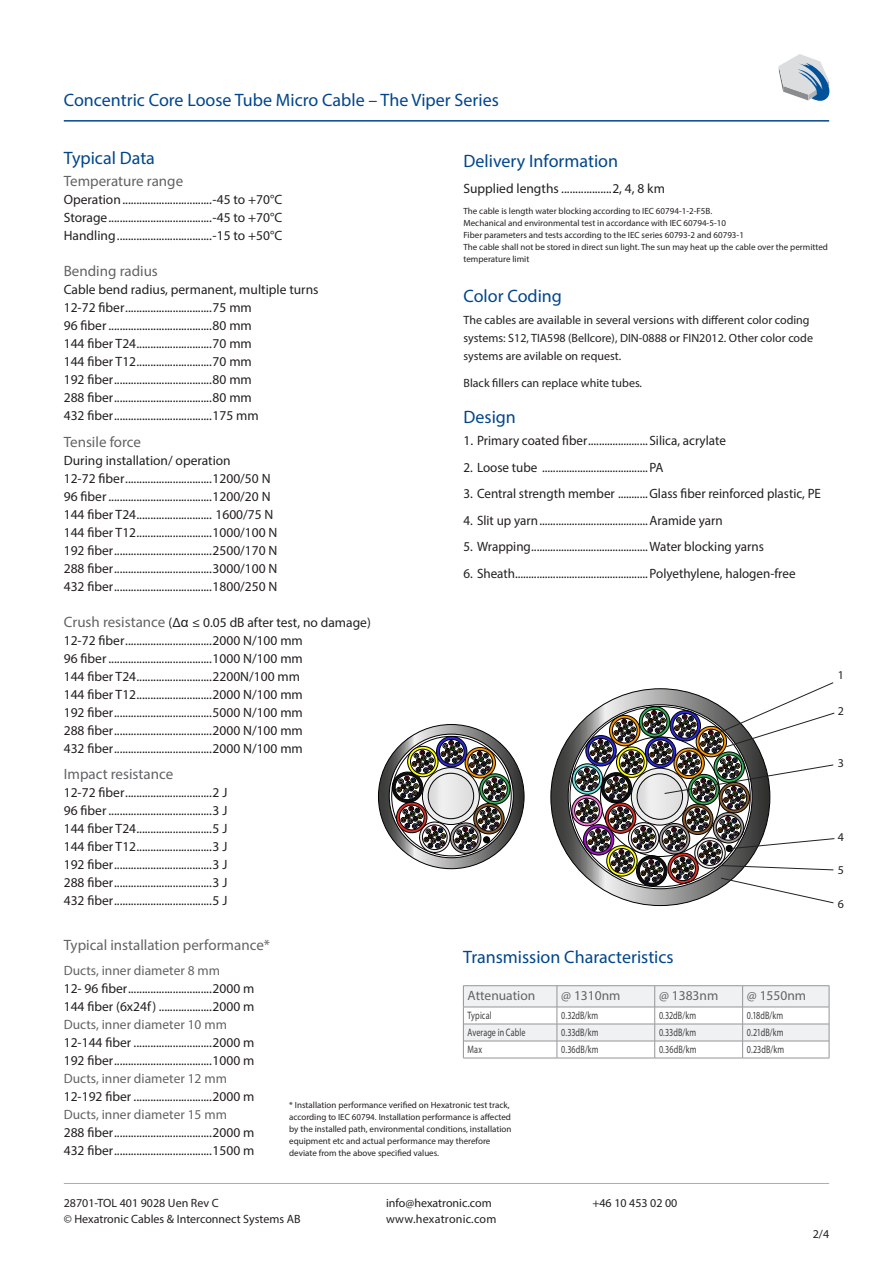
<style>
.page{position:relative;width:893px;height:1263px;background:#fff}
.page>*{position:absolute;margin:0;border:0;box-sizing:border-box;transform-origin:0 0}
.underrubrik_blå{font:18px "Myriad Pro";color:#01468c}
.Brödtext{font:18px "Myriad Pro";color:#01468c}
.underrubrik_grå_mind{font:15px "Myriad Pro";color:#636366}
.Brödtext-2{font:15px "Myriad Pro";color:#636366}
.Brödtext-3{font:13.5px/18px "Myriad Pro";color:#231f20}
.Tabellrubrik{font:13.5px "Myriad Pro";color:#636366}
.Brödtext-4{font:12px/18px "Myriad Pro";color:#231f20}
.fotnottext{font:12px "Myriad Pro";color:#231f20}
.fotnottext-2{font:12px "Myriad Pro";letter-spacing:.02em;color:#231f20}
.Tabell_brödtext{font:10.8px "Myriad Pro";letter-spacing:.01em;color:#3e3e3f;scale:.75 1}
.Brödtext_fotnot_lite{font:9px/12px "Myriad Pro";color:#231f20}
.Brödtext-5{font:9px/12px "Myriad Pro";color:#231f20}
.s1{font-size:15px;color:#636366}
.s2{font-family:"Arial"}
.s3{color:#636366}
</style>
<div class="page">
<svg style="left:378px;top:724px;width:146px;height:145px"></svg>
<div style="left:483px;top:836px;width:7px;height:7px;border:1px solid #000;border-radius:50%"></div>
<svg style="left:551px;top:727px;width:130px;height:178px"></svg>
<svg style="left:572px;top:764px;width:31px;height:30px"></svg>
<div style="left:572px;top:764px;width:31px;height:30px;border:1px solid #000;border-radius:50%"></div>
<div style="left:575px;top:766px;width:25px;height:26px;border:1px solid #000;border-radius:50%"></div>
<svg style="left:572px;top:795px;width:30px;height:31px"></svg>
<div style="left:572px;top:795px;width:30px;height:31px;border:1px solid #000;border-radius:50%"></div>
<div style="left:574px;top:798px;width:26px;height:25px;border:1px solid #000;border-radius:50%"></div>
<svg style="left:779px;top:54px;width:50px;height:47px"></svg>
<hr style="left:64px;top:120px;width:765px;height:2px;background:#01468c">
<hr style="left:64px;top:1183px;width:765px;height:1px;background:#adaeb2">
<hr style="left:463px;top:985px;width:94px;height:1px;background:#939598">
<hr style="left:557px;top:985px;width:98px;height:1px;background:#939598">
<hr style="left:655px;top:985px;width:88px;height:1px;background:#939598">
<hr style="left:743px;top:985px;width:86px;height:1px;background:#939598">
<hr style="left:463px;top:1058px;width:94px;height:1px;background:#939598">
<hr style="left:557px;top:1058px;width:98px;height:1px;background:#939598">
<hr style="left:655px;top:1058px;width:88px;height:1px;background:#939598">
<hr style="left:743px;top:1058px;width:86px;height:1px;background:#939598">
<svg style="left:463px;top:986px;width:367px;height:72px"></svg>
<svg style="left:576px;top:682px;width:259px;height:222px"></svg>
<p class="underrubrik_blå" style="left:64px;top:89px;width:437px">Concentric Core Loose Tube Micro Cable – The Viper Series</p>
<p class="underrubrik_blå" style="left:64px;top:147px;width:93px">Typical Data</p>
<p class="underrubrik_grå_mind" style="left:64px;top:172px;width:121px">Temperature range</p>
<p class="Brödtext-3" style="left:64px;top:190px;width:220px;text-align:justify">Operation................................-45 to +70°C Storage.....................................-45 to +70°C Handling..................................-15 to +50°C</p>
<p class="Brödtext-2" style="left:64px;top:262px;width:96px">Bending radius</p>
<p class="Brödtext-3" style="left:64px;top:280px;width:256px">Cable bend radius, permanent, multiple turns 12-72 fiber...............................75 mm<br>96 fiber.....................................80 mm<br>144 fiber T24...........................70 mm<br>144 fiber T12...........................70 mm<br>192 fiber...................................80 mm<br>288 fiber...................................80 mm<br>432 fiber...................................175 mm</p>
<p class="underrubrik_grå_mind" style="left:64px;top:432px;width:79px">Tensile force</p>
<p class="Brödtext-3" style="left:64px;top:451px;width:215px">During installation/ operation<br>12-72 fiber...............................1200/50 N 96 fiber.....................................1200/20 N 144 fiber T24........................... 1600/75 N 144 fiber T12...........................1000/100 N 192 fiber...................................2500/170 N 288 fiber...................................3000/100 N 432 fiber...................................1800/250 N</p>
<p class="Brödtext-3" style="left:64px;top:613px;width:309px"><span class="s1">Crush resistance</span> (∆<span class="s2">α</span> ≤ 0.05 dB after test, no damage)<br>12-72 fiber...............................2000 N/100 mm<br>96 fiber.....................................1000 N/100 mm<br>144 fiber T24...........................2200N/100 mm<br>144 fiber T12...........................2000 N/100 mm<br>192 fiber...................................5000 N/100 mm<br>288 fiber...................................2000 N/100 mm<br>432 fiber...................................2000 N/100 mm</p>
<p class="underrubrik_grå_mind" style="left:64px;top:765px;width:111px">Impact resistance</p>
<p class="Brödtext-3" style="left:64px;top:783px;width:165px;text-align:justify">12-72 fiber...............................2 J 96 fiber.....................................3 J 144 fiber T24...........................5 J 144 fiber T12...........................3 J 192 fiber...................................3 J 288 fiber...................................3 J 432 fiber...................................5 J</p>
<p class="Brödtext-2" style="left:64px;top:935px;width:208px">Typical installation performance*</p>
<p class="Tabellrubrik" style="left:64px;top:962px;width:158px">Ducts, inner diameter 8 mm</p>
<p class="Brödtext-3" style="left:64px;top:979px;width:192px">12- 96 fiber..............................2000 m 144 fiber (6x24f) ...................2000 m <span class="s3">Ducts, inner diameter 10 mm </span>12-144 fiber ............................2000 m 192 fiber...................................1000 m <span class="s3">Ducts, inner diameter 12 mm </span>12-192 fiber ............................2000 m <span class="s3">Ducts, inner diameter 15 mm<br></span>288 fiber...................................2000 m 432 fiber...................................1500 m</p>
<p class="Brödtext" style="left:463px;top:150px;width:156px">Delivery Information</p>
<p class="Brödtext-3" style="left:463px;top:180px;width:203px">Supplied lengths ..................2, 4, 8 km</p>
<p class="Brödtext_fotnot_lite" style="left:463px;top:205px;width:250px">The cable is length water blocking according to IEC 60794-1-2-F5B.</p>
<p class="Brödtext_fotnot_lite" style="left:463px;top:217px;width:264px">Mechanical and environmental test in accordance with IEC 60794-5-10</p>
<p class="Brödtext_fotnot_lite" style="left:463px;top:229px;width:282px">Fiber parameters and tests according to the IEC series 60793-2 and 60793-1</p>
<p class="Brödtext_fotnot_lite" style="left:463px;top:241px;width:366px">The cable shall not be stored in direct sun light. The sun may heat up the cable over the permitted temperature limit</p>
<p class="underrubrik_blå" style="left:463px;top:285px;width:100px">Color Coding</p>
<p class="Brödtext-4" style="left:463px;top:311px;width:351px">The cables are available in several versions with different color coding systems: S12, TIA598 (Bellcore), DIN-0888 or FIN2012. Other color code systems are avilable on request.</p>
<p class="Brödtext-4" style="left:463px;top:373px;width:180px">Black fillers can replace white tubes.</p>
<p class="underrubrik_blå" style="left:463px;top:406px;width:54px">Design</p>
<p class="Brödtext-3" style="left:463px;top:432px;width:264px">1. Primary coated fiber...................... Silica, acrylate</p>
<p class="Brödtext-3" style="left:463px;top:458px;width:201px">2. Loose tube .......................................PA</p>
<p class="Brödtext-3" style="left:463px;top:485px;width:359px">3. Central strength member ...........Glass fiber reinforced plastic, PE</p>
<p class="Brödtext-3" style="left:463px;top:511px;width:261px">4. Slit up yarn........................................Aramide yarn</p>
<p class="Brödtext-3" style="left:463px;top:538px;width:302px">5. Wrapping...........................................Water blocking yarns</p>
<p class="Brödtext-3" style="left:463px;top:564px;width:334px">6. Sheath.................................................Polyethylene, halogen-free</p>
<p class="Brödtext" style="left:463px;top:946px;width:212px">Transmission Characteristics</p>
<p class="Tabellrubrik" style="left:468px;top:987px;width:69px">Attenuation</p>
<p class="Tabellrubrik" style="left:561px;top:987px;width:61px">@ 1310nm</p>
<p class="Tabellrubrik" style="left:659px;top:987px;width:61px">@ 1383nm</p>
<p class="Tabellrubrik" style="left:747px;top:987px;width:61px">@ 1550nm</p>
<p class="Tabell_brödtext" style="left:468px;top:1009px;width:34px">Typical</p>
<p class="Tabell_brödtext" style="left:561px;top:1009px;width:51px">0.32dB/km</p>
<p class="Tabell_brödtext" style="left:659px;top:1009px;width:51px">0.32dB/km</p>
<p class="Tabell_brödtext" style="left:747px;top:1009px;width:50px">0.18dB/km</p>
<p class="Tabell_brödtext" style="left:468px;top:1026px;width:79px">Average in Cable</p>
<p class="Tabell_brödtext" style="left:561px;top:1026px;width:51px">0.33dB/km</p>
<p class="Tabell_brödtext" style="left:659px;top:1026px;width:51px">0.33dB/km</p>
<p class="Tabell_brödtext" style="left:747px;top:1026px;width:50px">0.21dB/km</p>
<p class="Tabell_brödtext" style="left:468px;top:1043px;width:21px">Max</p>
<p class="Tabell_brödtext" style="left:561px;top:1043px;width:52px">0.36dB/km</p>
<p class="Tabell_brödtext" style="left:659px;top:1043px;width:52px">0.36dB/km</p>
<p class="Tabell_brödtext" style="left:747px;top:1043px;width:51px">0.23dB/km</p>
<p class="Brödtext-5" style="left:289px;top:1099px;width:224px">* Installation performance verified on Hexatronic test track, according to IEC 60794. Installation performance is affected by the installed path, environmental conditions, installation equipment etc and actual performance may therefore deviate from the above specified values.</p>
<p class="Brödtext-4" style="left:838px;top:665px;width:8px">1</p>
<p class="Brödtext-4" style="left:838px;top:702px;width:8px">2</p>
<p class="Brödtext-4" style="left:838px;top:754px;width:8px">3</p>
<p class="Brödtext-4" style="left:838px;top:828px;width:8px">4</p>
<p class="Brödtext-4" style="left:838px;top:861px;width:8px">5</p>
<p class="Brödtext-4" style="left:838px;top:894px;width:8px">6</p>
<p class="fotnottext" style="left:64px;top:1196px;width:156px">28701-TOL 401 9028 Uen Rev C</p>
<p class="fotnottext" style="left:64px;top:1211px;width:238px">© Hexatronic Cables &amp; Interconnect Systems AB</p>
<p class="fotnottext" style="left:386px;top:1195px;width:107px">info@hexatronic.com</p>
<p class="fotnottext-2" style="left:386px;top:1211px;width:112px">www.hexatronic.com</p>
<p class="fotnottext" style="left:592px;top:1195px;width:87px">+46 10 453 02 00</p>
<p class="fotnottext" style="left:813px;top:1226px;width:18px">2/4</p>
</div>
